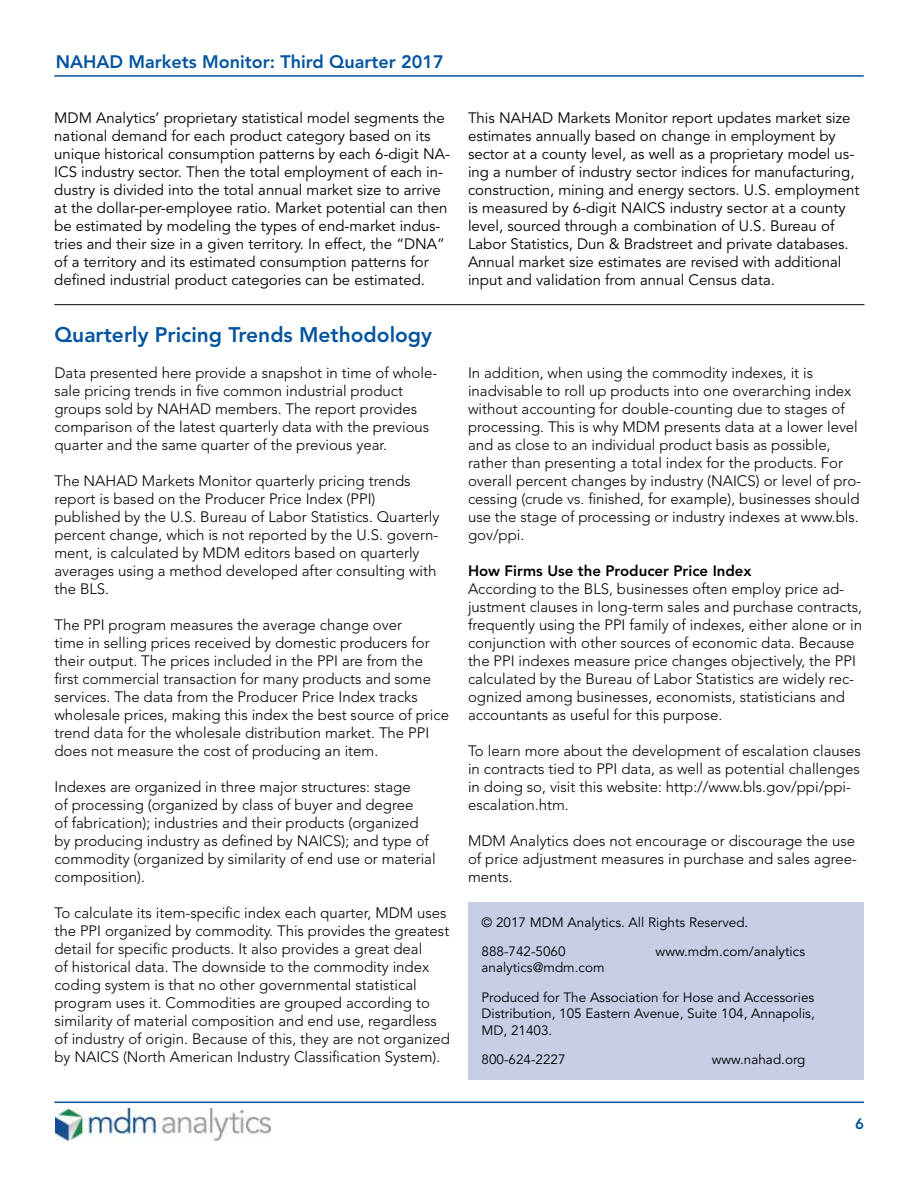
<style>
.page{position:relative;width:918px;height:1188px;background:#fff}
.page>*{position:absolute;margin:0;border:0;box-sizing:border-box;transform-origin:0 0}
.t1{font:800 21px "Avenir LT Std";color:#0354a0}
.t2{font:800 18px "Avenir LT Std";color:#0354a0}
.t3{font:300 15px/18px "Avenir LT Std";color:#000}
.t4{font:15px/18px "Avenir LT Std";color:#000}
.t5{font:800 15px "Avenir LT Std";color:#000}
.t6{font:800 15px "Avenir LT Std";color:#0354a0}
.t7{font:13.5px/29.7px "Avenir LT Std";color:#000}
</style>
<div class="page">
<hr style="left:54px;top:1102px;width:810px;height:1px;background:#0354a0">
<hr style="left:54px;top:75px;width:810px;height:2px;background:#0354a0">
<img style="left:56px;top:1109px;width:214px;height:32px">
<hr style="left:54px;top:304px;width:810px;height:1px;background:#000">
<div style="left:468px;top:903px;width:396px;height:177px;background:#c8cde6"></div>
<p class="t2" style="left:56px;top:51px;width:389px">NAHAD Markets Monitor: Third Quarter 2017</p>
<p class="t4" style="left:54px;top:109px;width:397px">MDM Analytics’ proprietary statistical model segments the national demand for each product category based on its unique historical consumption patterns by each 6-digit NA-ICS industry sector. Then the total employment of each in&shy;dustry is divided into the total annual market size to arrive at the dollar-per-employee ratio. Market potential can then be estimated by modeling the types of end-market indus&shy;tries and their size in a given territory. In effect, the “DNA” of a territory and its estimated consumption patterns for defined industrial product categories can be estimated.</p>
<p class="t4" style="left:468px;top:109px;width:393px">This NAHAD Markets Monitor report updates market size estimates annually based on change in employment by sector at a county level, as well as a proprietary model us&shy;ing a number of industry sector indices for manufacturing, construction, mining and energy sectors. U.S. employment is measured by 6-digit NAICS industry sector at a county level, sourced through a combination of U.S. Bureau of Labor Statistics, Dun &amp; Bradstreet and private databases.<br>Annual market size estimates are revised with additional input and validation from annual Census data.</p>
<h1 class="t1" style="left:54px;top:323px;width:379px">Quarterly Pricing Trends Methodology</h1>
<p class="t3" style="left:54px;top:364px;width:385px">Data presented here provide a snapshot in time of whole&shy;sale pricing trends in five common industrial product groups sold by NAHAD members. The report provides comparison of the latest quarterly data with the previous quarter and the same quarter of the previous year.</p>
<p class="t3" style="left:54px;top:472px;width:386px">The NAHAD Markets Monitor quarterly pricing trends report is based on the Producer Price Index (PPI) published by the U.S. Bureau of Labor Statistics. Quarterly percent change, which is not reported by the U.S. govern&shy;ment, is calculated by MDM editors based on quarterly averages using a method developed after consulting with the BLS.</p>
<p class="t3" style="left:54px;top:616px;width:396px">The PPI program measures the average change over<br>time in selling prices received by domestic producers for their output. The prices included in the PPI are from the first commercial transaction for many products and some services. The data from the Producer Price Index tracks wholesale prices, making this index the best source of price trend data for the wholesale distribution market. The PPI does not measure the cost of producing an item.</p>
<p class="t3" style="left:54px;top:778px;width:383px">Indexes are organized in three major structures: stage<br>of processing (organized by class of buyer and degree<br>of fabrication); industries and their products (organized by producing industry as defined by NAICS); and type of commodity (organized by similarity of end use or material composition).</p>
<p class="t3" style="left:54px;top:904px;width:397px">To calculate its item-specific index each quarter, MDM uses the PPI organized by commodity. This provides the greatest detail for specific products. It also provides a great deal<br>of historical data. The downside to the commodity index coding system is that no other governmental statistical program uses it. Commodities are grouped according to similarity of material composition and end use, regardless of industry of origin. Because of this, they are not organized by NAICS (North American Industry Classification System).</p>
<p class="t3" style="left:468px;top:364px;width:395px">In addition, when using the commodity indexes, it is inadvisable to roll up products into one overarching index without accounting for double-counting due to stages of processing. This is why MDM presents data at a lower level and as close to an individual product basis as possible, rather than presenting a total index for the products. For overall percent changes by industry (NAICS) or level of pro&shy;cessing (crude vs. finished, for example), businesses should use the stage of processing or industry indexes at www.bls. gov/ppi.</p>
<p class="t5" style="left:468px;top:562px;width:285px">How Firms Use the Producer Price Index</p>
<p class="t3" style="left:468px;top:580px;width:396px">According to the BLS, businesses often employ price ad&shy;justment clauses in long-term sales and purchase contracts, frequently using the PPI family of indexes, either alone or in conjunction with other sources of economic data. Because the PPI indexes measure price changes objectively, the PPI calculated by the Bureau of Labor Statistics are widely rec&shy;ognized among businesses, economists, statisticians and accountants as useful for this purpose.</p>
<p class="t3" style="left:468px;top:742px;width:395px">To learn more about the development of escalation clauses in contracts tied to PPI data, as well as potential challenges in doing so, visit this website: http://www.bls.gov/ppi/ppi&shy;escalation.htm.</p>
<p class="t3" style="left:468px;top:832px;width:391px">MDM Analytics does not encourage or discourage the use of price adjustment measures in purchase and sales agree&shy;ments.</p>
<p class="t7" style="left:482px;top:907px;width:268px">© 2017 MDM Analytics. All Rights Reserved.</p>
<p class="t7" style="left:482px;top:937px;width:86px">888-742-5060</p>
<p class="t7" style="left:656px;top:937px;width:151px">www.mdm.com/analytics</p>
<p class="t7" style="left:482px;top:953px;width:334px">analytics@mdm.com<br>Produced for The Association for Hose and Accessories</p>
<p class="t7" style="left:482px;top:1006px;width:335px;line-height:16.2px">Distribution, 105 Eastern Avenue, Suite 104, Annapolis,<br>MD, 21403.</p>
<p class="t7" style="left:482px;top:1045px;width:86px">800-624-2227</p>
<p class="t7" style="left:712px;top:1045px;width:95px">www.nahad.org</p>
<p class="t6" style="left:855px;top:1115px;width:10px">6</p>
</div>
